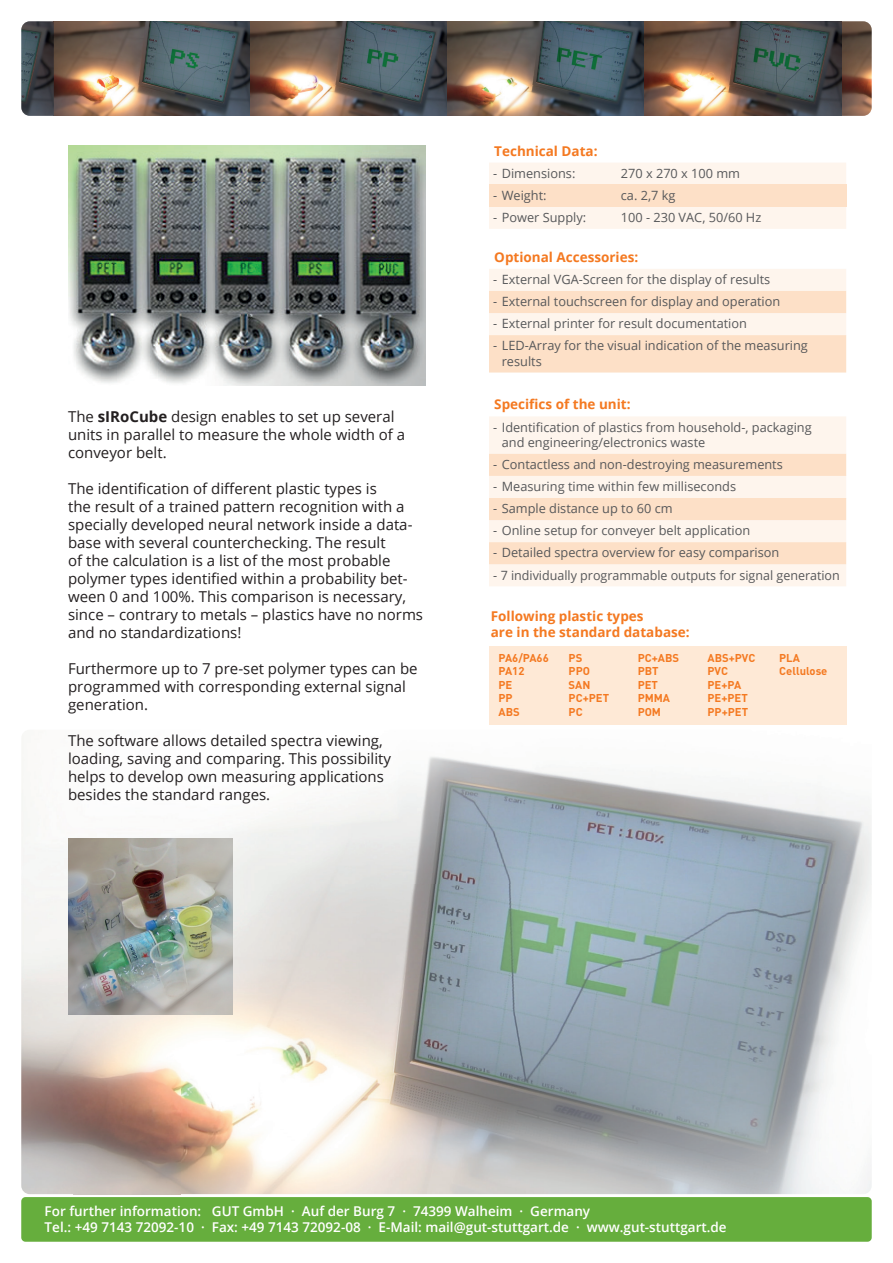
<style>
.page{position:relative;width:893px;height:1263px;background:#fff}
.page>*{position:absolute;margin:0;border:0;box-sizing:border-box;transform-origin:0 0}
.t1{font:15px/18px "Open Sans";color:#231f20}
.t2{font:600 13.5px/16.5px "Open Sans";color:#fff}
.t3{font:700 13.5px/16.2px "Open Sans";color:#f47921}
.t4{font:12.75px/15.3px "Open Sans";color:#57585a}
.t5{font:700 11.25px/13.5px "DIN";color:#f47921}
.s1{font-weight:700}
</style>
<div class="page">
<div style="left:21px;top:1197px;width:851px;height:45px;background:#66ae3d;border-radius:4px"></div>
<img style="left:22px;top:735px;width:850px;height:149px">
<img style="left:21px;top:884px;width:53px;height:310px">
<img style="left:181px;top:884px;width:691px;height:310px">
<img style="left:74px;top:1014px;width:107px;height:180px">
<div style="left:489px;top:646px;width:357px;height:79px;background:#fee9d6"></div>
<div style="left:489px;top:416px;width:357px;height:170px;background:#fef5ed"></div>
<svg style="left:489px;top:454px;width:357px;height:110px;background:#fde8d6"></svg>
<svg style="left:489px;top:269px;width:357px;height:103px;background:#fde8d7"></svg>
<div style="left:489px;top:163px;width:357px;height:66px;background:#fef5ed"></div>
<div style="left:489px;top:185px;width:357px;height:22px;background:#fde0c7"></div>
<img style="left:68px;top:145px;width:358px;height:241px">
<img style="left:68px;top:839px;width:164px;height:175px">
<img style="left:21px;top:21px;width:851px;height:95px">
<p class="t3" style="left:494px;top:142px;width:105px">Technical Data:</p>
<p class="t4" style="left:493px;top:165px;width:84px">- Dimensions:</p>
<p class="t4" style="left:621px;top:165px;width:121px">270 x 270 x 100 mm</p>
<p class="t4" style="left:493px;top:187px;width:55px">- Weight:</p>
<p class="t4" style="left:621px;top:187px;width:56px">ca. 2,7 kg</p>
<p class="t4" style="left:493px;top:209px;width:94px">- Power Supply:</p>
<p class="t4" style="left:621px;top:209px;width:142px">100 - 230 VAC, 50/60 Hz</p>
<p class="t3" style="left:494px;top:248px;width:146px">Optional Accessories:</p>
<p class="t1" style="left:68px;top:407px;width:339px">The <span class="s1">sIRoCube</span> design enables to set up several units in parallel to measure the whole width of a conveyor belt.</p>
<p class="t1" style="left:68px;top:479px;width:357px">The identification of different plastic types is<br>the result of a trained pattern recognition with a specially developed neural network inside a data&shy;base with several counterchecking. The result<br>of the calculation is a list of the most probable polymer types identified within a probability bet&shy;ween 0 and 100%. This comparison is necessary, since – contrary to metals – plastics have no norms and no standardizations!</p>
<p class="t1" style="left:68px;top:659px;width:351px">Furthermore up to 7 pre-set polymer types can be programmed with corresponding external signal generation.</p>
<p class="t1" style="left:68px;top:731px;width:325px">The software allows detailed spectra viewing, loading, saving and comparing. This possibility helps to develop own measuring applications besides the standard ranges.</p>
<p class="t4" style="left:493px;top:272px;width:279px">- External VGA-Screen for the display of results</p>
<p class="t4" style="left:493px;top:294px;width:289px">- External touchscreen for display and operation</p>
<p class="t4" style="left:493px;top:316px;width:255px">- External printer for result documentation</p>
<p class="t4" style="left:502px;top:338px;width:308px;text-indent:-9px">- LED-Array for the visual indication of the measuring results</p>
<p class="t3" style="left:494px;top:396px;width:138px">Specifics of the unit:</p>
<p class="t4" style="left:502px;top:419px;width:311px;text-indent:-9px">- Identification of plastics from household-, packaging and engineering/electronics waste</p>
<p class="t4" style="left:493px;top:456px;width:291px">- Contactless and non-destroying measurements</p>
<p class="t4" style="left:493px;top:479px;width:244px">- Measuring time within few milliseconds</p>
<p class="t4" style="left:493px;top:501px;width:181px">- Sample distance up to 60 cm</p>
<p class="t4" style="left:493px;top:523px;width:259px">- Online setup for conveyer belt application</p>
<p class="t4" style="left:493px;top:545px;width:288px">- Detailed spectra overview for easy comparison</p>
<p class="t4" style="left:493px;top:567px;width:348px">- 7 individually programmable outputs for signal generation</p>
<p class="t3" style="left:491px;top:608px;width:200px">Following plastic types<br>are in the standard database:</p>
<p class="t5" style="left:499px;top:650px;width:52px">PA6/PA66<br>PA12<br>PE<br>PP<br>ABS</p>
<p class="t5" style="left:569px;top:650px;width:42px">PS<br>PPO<br>SAN<br>PC+PET<br>PC</p>
<p class="t5" style="left:638px;top:650px;width:43px">PC+ABS<br>PBT<br>PET<br>PMMA<br>POM</p>
<p class="t5" style="left:708px;top:650px;width:49px">ABS+PVC<br>PVC<br>PE+PA<br>PE+PET<br>PP+PET</p>
<p class="t5" style="left:779px;top:650px;width:50px">PLA<br>Cellulose</p>
<p class="t2" style="left:45px;top:1202px;width:684px">For further information: GUT GmbH · Auf der Burg 7 · 74399 Walheim · Germany<br>Tel.: +49 7143 72092-10 · Fax: +49 7143 72092-08 · E-Mail: mail@gut-stuttgart.de · www.gut-stuttgart.de</p>
</div>
